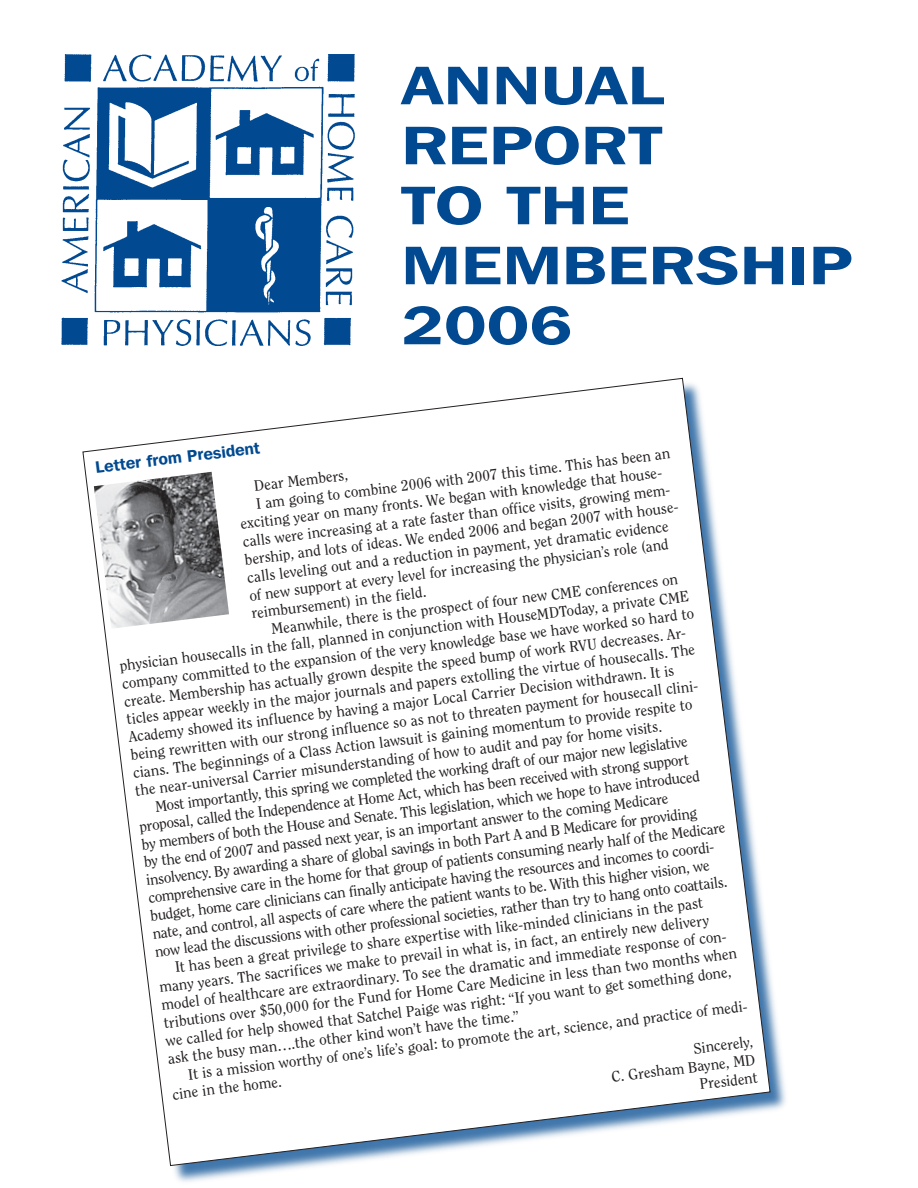
<style>
.page{position:relative;width:918px;height:1188px;background:#fff}
.page>*{position:absolute;margin:0;border:0;box-sizing:border-box;transform-origin:0 0}
.t1{font:600 54px/60px "Franklin Gothic IT Cby BT";color:#014990;scale:1.3 1}
.t2{font:600 16.5px "Franklin Gothic IT Cby BT";color:#014990}
.t3{font:15px "Clearface";color:#231f20}
</style>
<div class="page">
<img style="left:61px;top:54px;width:294px;height:292px">
<div style="left:84px;top:379px;width:706px;height:806px;background:#014990;opacity:.75"></div>
<svg style="left:83px;top:378px;width:687px;height:788px"></svg>
<svg style="left:94px;top:470px;width:150px;height:163px"></svg>
<img style="left:94px;top:470px;width:135px;height:160px">
<h1 class="t1" style="left:401px;top:54px;width:36px">ANN</h1>
<h1 class="t1" style="left:401px;top:54px;width:349px;text-indent:139px">UAL<br>REPORT<br>TO THE<br>MEMBERSHIP<br>2006</h1>
<p class="t2" style="left:94px;top:457px;width:169px;rotate:-7deg">Letterfrom President</p>
<p class="t3" style="left:253px;top:477px;width:96px;rotate:-7deg">Dear Members,</p>
<p class="t3" style="left:255px;top:495px;width:418px;rotate:-7deg">I am going to combine 2006 with 2007 this time. This has been an</p>
<p class="t3" style="left:240px;top:515px;width:429px;rotate:-7deg">exciting year on many fronts. We began with knowledge that house-</p>
<p class="t3" style="left:242px;top:533px;width:435px;rotate:-7deg">calls were increasing at a rate faster than office visits, growing mem-</p>
<p class="t3" style="left:244px;top:551px;width:441px;rotate:-7deg">bership, and lots of ideas. We ended 2006 and began 2007 with house-</p>
<p class="t3" style="left:246px;top:569px;width:426px;rotate:-7deg">calls leveling out and a reduction in payment, yet dramatic evidence</p>
<p class="t3" style="left:248px;top:587px;width:424px;rotate:-7deg">of new support at every level for increasing the physician’s role (and</p>
<p class="t3" style="left:271px;top:620px;width:411px;rotate:-7deg">Meanwhile, there is the prospect of four new CME conferences on</p>
<p class="t3" style="left:251px;top:604px;width:177px;rotate:-7deg">reimbursement) in the field.</p>
<p class="t3" style="left:119px;top:657px;width:575px;rotate:-7deg">physician housecalls in the fall, planned in conjunction with HouseMDToday, a private CME</p>
<p class="t3" style="left:121px;top:675px;width:578px;rotate:-7deg">company committed to the expansion of the very knowledge base we have worked so hard to</p>
<p class="t3" style="left:123px;top:693px;width:570px;rotate:-7deg">create. Membership has actually grown despite the speed bump of work RVU decreases. Ar-</p>
<p class="t3" style="left:125px;top:710px;width:574px;rotate:-7deg">ticles appear weekly in the major journals and papers extolling the virtue of housecalls. The</p>
<p class="t3" style="left:128px;top:728px;width:551px;rotate:-7deg">Academy showed its influence by having a major Local Carrier Decision withdrawn. It is</p>
<p class="t3" style="left:130px;top:746px;width:576px;rotate:-7deg">being rewritten with our strong influence so as not to threaten payment for housecall clini-</p>
<p class="t3" style="left:132px;top:764px;width:565px;rotate:-7deg">cians. The beginnings of a Class Action lawsuit is gaining momentum to provide respite to</p>
<p class="t3" style="left:134px;top:782px;width:532px;rotate:-7deg">the near-universal Carrier misunderstanding of how to audit and pay for home visits.</p>
<p class="t3" style="left:154px;top:798px;width:537px;rotate:-7deg">Most importantly, this spring we completed the working draft of our major new legislative</p>
<p class="t3" style="left:139px;top:818px;width:555px;rotate:-7deg">proposal, called the Independence at Home Act, which has been received with strong support</p>
<p class="t3" style="left:141px;top:835px;width:563px;rotate:-7deg">by members of both the House and Senate. This legislation, which we hope to have introduced</p>
<p class="t3" style="left:143px;top:853px;width:529px;rotate:-7deg">by the end of 2007 and passed next year, is an important answer to the coming Medicare</p>
<p class="t3" style="left:145px;top:871px;width:556px;rotate:-7deg">insolvency. By awarding a share of global savings in both Part A and B Medicare for providing</p>
<p class="t3" style="left:147px;top:889px;width:583px;rotate:-7deg">comprehensive care in the home for that group of patients consuming nearly half of the Medicare</p>
<p class="t3" style="left:150px;top:907px;width:572px;rotate:-7deg">budget, home care clinicians can finally anticipate having the resources and incomes to coordi-</p>
<p class="t3" style="left:152px;top:925px;width:562px;rotate:-7deg">nate, and control, all aspects of care where the patient wants to be. With this higher vision, we</p>
<p class="t3" style="left:154px;top:943px;width:578px;rotate:-7deg">now lead the discussions with other professional societies, rather than try to hang onto coattails.</p>
<p class="t3" style="left:174px;top:958px;width:533px;rotate:-7deg">It has been a great privilege to share expertise with like-minded clinicians in the past</p>
<p class="t3" style="left:158px;top:978px;width:555px;rotate:-7deg">many years. The sacrifices we make to prevail in what is, in fact, an entirely new delivery</p>
<p class="t3" style="left:161px;top:996px;width:573px;rotate:-7deg">model of healthcare are extraordinary. To see the dramatic and immediate response of con-</p>
<p class="t3" style="left:163px;top:1014px;width:579px;rotate:-7deg">tributions over $50,000 for the Fund for Home Care Medicine in less than two months when</p>
<p class="t3" style="left:165px;top:1032px;width:571px;rotate:-7deg">we called for help showed that Satchel Paige was right: “If you want to get something done,</p>
<p class="t3" style="left:187px;top:1066px;width:567px;rotate:-7deg">It is a mission worthy of one’s life’s goal: to promote the art, science, and practice of medi-</p>
<p class="t3" style="left:172px;top:1086px;width:111px;rotate:-7deg">cine in the home.</p>
<p class="t3" style="left:167px;top:1050px;width:355px;rotate:-7deg">ask the busy man….the other kind won’t have the time.”</p>
<p class="t3" style="left:692px;top:1040px;width:62px;rotate:-7deg">Sincerely,</p>
<p class="t3" style="left:610px;top:1068px;width:146px;rotate:-7deg">C. Gresham Bayne, MD</p>
<p class="t3" style="left:699px;top:1075px;width:60px;rotate:-7deg">President</p>
</div>
